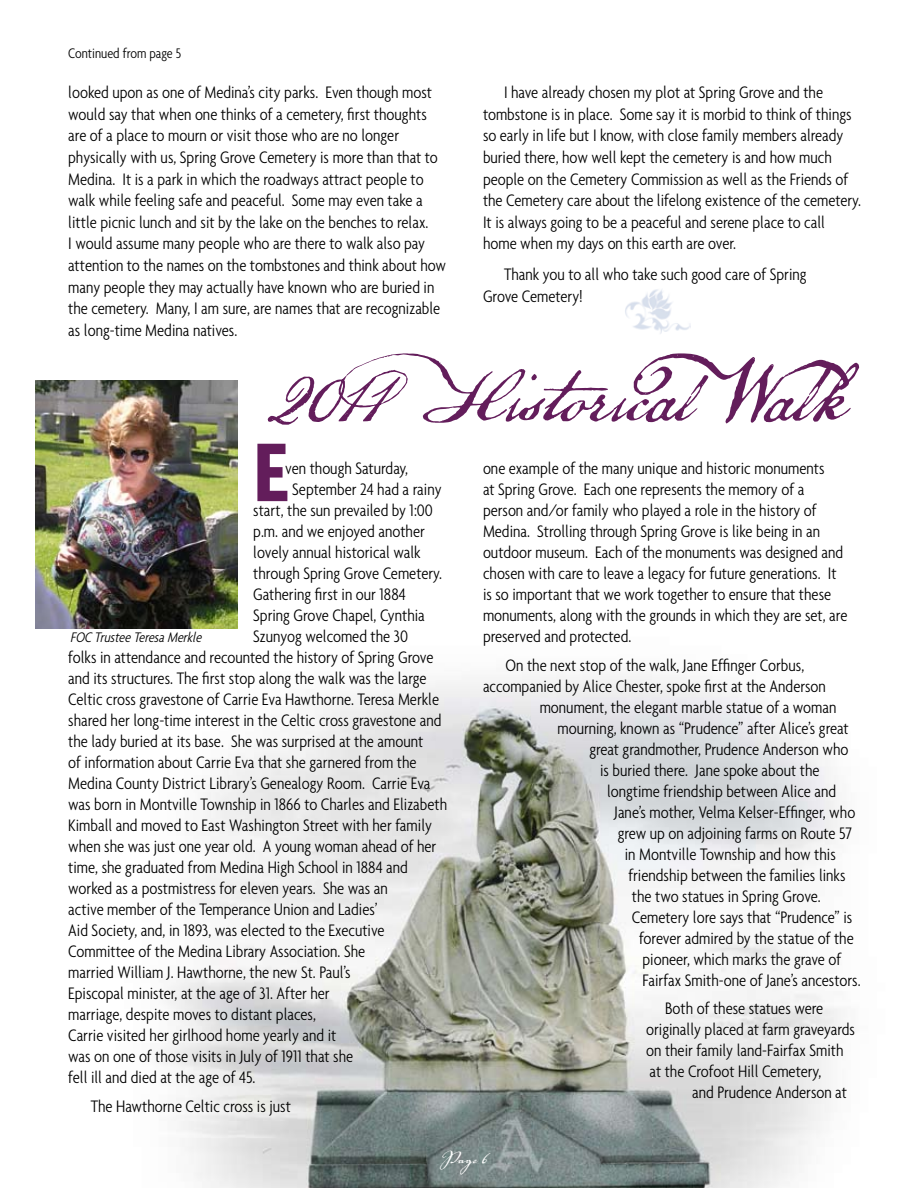
<style>
.page{position:relative;width:918px;height:1188px;background:#fff}
.page>*{position:absolute;margin:0;border:0;box-sizing:border-box;transform-origin:0 0}
.t1{font:700 condensed 90px "Agenda";color:#631d5b}
.t2{font:27px "Voluta Script";color:#fff;scale:1.15 1}
.t3{font:300 condensed 18px/21.6px "Agenda";color:#000}
.t4{font:italic 300 condensed 15px "Agenda";color:#000}
.t5{font:300 condensed 15px "Agenda";color:#000}
</style>
<div class="page">
<img style="left:161px;top:613px;width:685px;height:575px">
<img style="left:35px;top:380px;width:202px;height:249px">
<svg style="left:268px;top:353px;width:591px;height:72px"></svg>
<img style="left:625px;top:289px;width:66px;height:45px">
<p class="t5" style="left:68px;top:45px;width:114px">Continued from page 5</p>
<p class="t3" style="left:68px;top:81px;width:379px">looked upon as one of Medina’s city parks. Even though most would say that when one thinks of a cemetery, first thoughts are of a place to mourn or visit those who are no longer physically with us, Spring Grove Cemetery is more than that to Medina. It is a park in which the roadways attract people to walk while feeling safe and peaceful. Some may even take a little picnic lunch and sit by the lake on the benches to relax.<br>I would assume many people who are there to walk also pay attention to the names on the tombstones and think about how many people they may actually have known who are buried in the cemetery. Many, I am sure, are names that are recognizable as long-time Medina natives.</p>
<p class="t3" style="left:483px;top:81px;width:380px;text-indent:21px">I have already chosen my plot at Spring Grove and the tombstone is in place. Some say it is morbid to think of things so early in life but I know, with close family members already buried there, how well kept the cemetery is and how much people on the Cemetery Commission as well as the Friends of the Cemetery care about the lifelong existence of the cemetery.<br>It is always going to be a peaceful and serene place to call home when my days on this earth are over.</p>
<p class="t3" style="left:483px;top:263px;width:325px;text-indent:21px">Thank you to all who take such good care of Spring<br>Grove Cemetery!</p>
<h1 class="t1" style="left:253px;top:419px;width:37px">E</h1>
<p class="t3" style="left:285px;top:457px;width:124px">ven though Saturday,</p>
<p class="t3" style="left:292px;top:478px;width:151px">September 24 had a rainy</p>
<p class="t3" style="left:253px;top:499px;width:181px">start, the sun prevailed by 1:00</p>
<p class="t3" style="left:253px;top:520px;width:173px">p.m. and we enjoyed another</p>
<p class="t3" style="left:253px;top:541px;width:169px">lovely annual historical walk</p>
<p class="t3" style="left:253px;top:562px;width:190px">through Spring Grove Cemetery.</p>
<p class="t3" style="left:253px;top:583px;width:154px">Gathering first in our 1884</p>
<p class="t3" style="left:253px;top:604px;width:173px">Spring Grove Chapel, Cynthia</p>
<p class="t3" style="left:253px;top:625px;width:156px">Szunyog welcomed the 30</p>
<p class="t3" style="left:68px;top:646px;width:367px">folks in attendance and recounted the history of Spring Grove</p>
<p class="t3" style="left:68px;top:667px;width:360px">and its structures. The first stop along the walk was the large</p>
<p class="t3" style="left:68px;top:688px;width:372px">Celtic cross gravestone of Carrie Eva Hawthorne. Teresa Merkle</p>
<p class="t3" style="left:68px;top:709px;width:375px">shared her long-time interest in the Celtic cross gravestone and</p>
<p class="t3" style="left:68px;top:730px;width:356px">the lady buried at its base. She was surprised at the amount</p>
<p class="t3" style="left:68px;top:751px;width:350px">of information about Carrie Eva that she garnered from the</p>
<p class="t3" style="left:68px;top:773px;width:364px">Medina County District Library’s Genealogy Room. Carrie Eva</p>
<p class="t3" style="left:68px;top:794px;width:380px">was born in Montville Township in 1866 to Charles and Elizabeth</p>
<p class="t3" style="left:68px;top:815px;width:365px">Kimball and moved to East Washington Street with her family</p>
<p class="t3" style="left:68px;top:836px;width:370px">when she was just one year old. A young woman ahead of her</p>
<p class="t3" style="left:68px;top:857px;width:341px">time, she graduated from Medina High School in 1884 and</p>
<p class="t3" style="left:68px;top:878px;width:321px">worked as a postmistress for eleven years. She was an</p>
<p class="t3" style="left:68px;top:899px;width:311px">active member of the Temperance Union and Ladies’</p>
<p class="t3" style="left:68px;top:920px;width:318px">Aid Society, and, in 1893, was elected to the Executive</p>
<p class="t3" style="left:68px;top:941px;width:299px">Committee of the Medina Library Association. She</p>
<p class="t3" style="left:68px;top:962px;width:284px">married William J. Hawthorne, the new St. Paul’s</p>
<p class="t3" style="left:68px;top:983px;width:263px">Episcopal minister, at the age of 31. After her</p>
<p class="t3" style="left:68px;top:1004px;width:249px">marriage, despite moves to distant places,</p>
<p class="t3" style="left:68px;top:1025px;width:270px">Carrie visited her girlhood home yearly and it</p>
<p class="t3" style="left:68px;top:1046px;width:286px">was on one of those visits in July of 1911 that she</p>
<p class="t3" style="left:68px;top:1067px;width:189px">fell ill and died at the age of 45.</p>
<p class="t3" style="left:91px;top:1095px;width:202px">The Hawthorne Celtic cross is just</p>
<p class="t4" style="left:70px;top:629px;width:136px">FOC TrusteeTeresaMerkle</p>
<p class="t3" style="left:483px;top:458px;width:366px;line-height:21px">one example of the many unique and historic monuments<br>at Spring Grove. Each one represents the memory of a person and/or family who played a role in the history of Medina. Strolling through Spring Grove is like being in an outdoor museum. Each of the monuments was designed and chosen with care to leave a legacy for future generations. It is so important that we work together to ensure that these monuments, along with the grounds in which they are set, are preserved and protected.</p>
<p class="t3" style="left:506px;top:654px;width:300px">On the next stop of the walk, Jane Effinger Corbus,</p>
<p class="t3" style="left:483px;top:675px;width:344px">accompanied by Alice Chester, spoke first at the Anderson</p>
<p class="t3" style="left:540px;top:696px;width:298px">monument, the elegant marble statue of a woman</p>
<p class="t3" style="left:557px;top:717px;width:293px">mourning, known as “Prudence” after Alice’s great</p>
<p class="t3" style="left:589px;top:738px;width:261px">great grandmother, Prudence Anderson who</p>
<p class="t3" style="left:600px;top:759px;width:221px">is buried there. Jane spoke about the</p>
<p class="t3" style="left:607px;top:780px;width:231px">longtime friendship between Alice and</p>
<p class="t3" style="left:614px;top:801px;width:243px">Jane’s mother, Velma Kelser-Effinger, who</p>
<p class="t3" style="left:618px;top:822px;width:236px">grew up on adjoining farms on Route 57</p>
<p class="t3" style="left:625px;top:843px;width:212px">in Montville Township and how this</p>
<p class="t3" style="left:628px;top:864px;width:219px">friendship between the families links</p>
<p class="t3" style="left:632px;top:885px;width:190px">the two statues in Spring Grove.</p>
<p class="t3" style="left:632px;top:906px;width:222px">Cemetery lore says that “Prudence” is</p>
<p class="t3" style="left:639px;top:927px;width:216px">forever admired by the statue of the</p>
<p class="t3" style="left:643px;top:948px;width:200px">pioneer, which marks the grave of</p>
<p class="t3" style="left:643px;top:969px;width:220px">Fairfax Smith-one of Jane’s ancestors.</p>
<p class="t3" style="left:646px;top:998px;width:210px;line-height:21px;text-indent:19px">Both of these statues were originally placed at farm graveyards on their family land-Fairfax Smith at the Crofoot Hill Cemetery,</p>
<p class="t3" style="left:692px;top:1082px;width:156px">and Prudence Anderson at</p>
<h2 class="t2" style="left:438px;top:1138px;width:44px">Page 6</h2>
</div>
